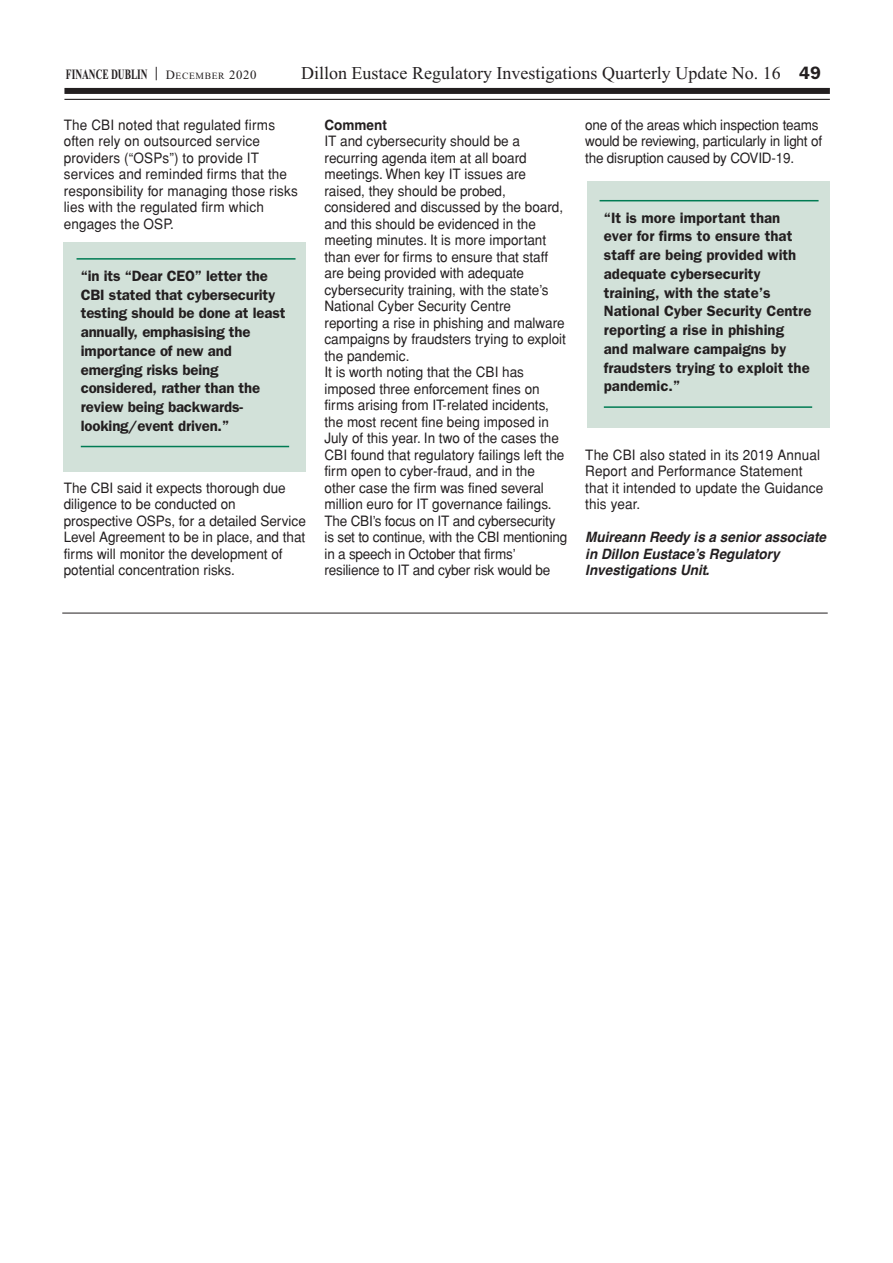
<style>
.page{position:relative;width:893px;height:1263px;background:#fff}
.page>*{position:absolute;margin:0;border:0;box-sizing:border-box;transform-origin:0 0}
.t1{font:18px "Times New Roman";color:#231f20}
.t2{font:600 15px/18.8px "Franklin Gothic";color:#231f20}
.t3{font:14.25px/16.5px "Helvetica";color:#231f20;scale:.95 1}
.t4{font:italic 700 14.25px/16.5px "Helvetica";color:#231f20;scale:.95 1}
.t5{font:700 14.25px "Times New Roman";color:#231f20;scale:.66 1}
.t6{font:700 14.25px "Helvetica";color:#231f20;scale:.95 1}
.s1{font-size:15px}
.s2{font-weight:400;font-size:12.75px}
.s3{font-weight:400;font-size:9.6px}
.s4{font-family:"Franklin Gothic";font-weight:600}
.s5{font-family:"Helvetica Neue"}
</style>
<div class="page">
<div style="left:64px;top:88px;width:766px;height:6px;background:#231f20"></div>
<hr style="left:64px;top:99px;width:766px;height:1px;background:#231f20">
<div style="left:64px;top:242px;width:242px;height:229px;background:#d2e1d9"></div>
<hr style="left:77px;top:258px;width:219px;height:2px;background:#007b53">
<hr style="left:81px;top:446px;width:208px;height:1px;background:#007b53">
<div style="left:587px;top:182px;width:242px;height:246px;background:#d2e1d9"></div>
<hr style="left:600px;top:200px;width:219px;height:1px;background:#007b53">
<hr style="left:604px;top:406px;width:208px;height:2px;background:#007b53">
<hr style="left:62px;top:613px;width:766px;height:1px;background:#231f20">
<p class="t5" style="left:66px;top:69px;width:290px">FINANCE DUBLIN <span class="s1">|</span> <span class="s2">D</span><span class="s3">ECEMBER</span> <span class="s2">2020</span></p>
<p class="t1" style="left:301px;top:62px;width:521px">Dillon Eustace Regulatory Investigations Quarterly Update No. 16 <span class="s4">49</span></p>
<p class="t3" style="left:64px;top:117px;width:248px">The CBI noted that regulated firms often rely on outsourced service providers (“OSPs”) to provide IT services and reminded firms that the responsibility for managing those risks lies with the regulated firm which engages the OSP.</p>
<p class="t3" style="left:585px;top:117px;width:251px">one of the areas which inspection teams would be reviewing, particularly in light of the disruption caused by COVID-19.</p>
<p class="t6" style="left:325px;top:117px;width:67px">Comment</p>
<p class="t3" style="left:325px;top:133px;width:257px">IT and cybersecurity should be a recurring agenda item at all board meetings. When key IT issues are raised, they should be probed, considered and discussed by the board, and this should be evidenced in the meeting minutes. It is more important than ever for firms to ensure that staff are being provided with adequate cybersecurity training, with the state’s National Cyber Security Centre reporting a rise in phishing and malware campaigns by fraudsters trying to exploit the pandemic.<br>It is worth noting that the CBI has imposed three enforcement fines on firms arising from IT-related incidents, the most recent fine being imposed in July of this year. In two of the cases the CBI found that regulatory failings left the firm open to cyber-fraud, and in the other case the firm was fined several million euro for IT governance failings.<br>The CBI’s focus on IT and cybersecurity is set to continue, with the CBI mentioning in a speech in October that firms’ resilience to IT and cyber risk would be</p>
<p class="t2" style="left:604px;top:208px;width:209px">“It is more important than ever for firms to ensure that staff are being provided with adequate cybersecurity training, with the state’s<br>National Cyber Security Centre reporting a rise in phishing and malware campaigns by fraudsters trying to exploit the pandemic.”</p>
<p class="t2" style="left:81px;top:266px;width:206px">“in its “Dear CEO” letter the<br>CBI stated that cybersecurity testing should be done at least annually, emphasising the importance of new and emerging risks being considered, rather than the review being backwards&shy;looking/event driven.”</p>
<p class="t3" style="left:585px;top:447px;width:252px">The CBI also stated in its 2019 Annual<br>Report and Performance Statement that it intended to update the Guidance this year.</p>
<p class="t4" style="left:585px;top:529px;width:255px">Muireann Reedy is a senior associate in Dillon Eustace’s Regulatory<br>Investigations Unit<span class="s5">.</span></p>
<p class="t3" style="left:64px;top:480px;width:256px">The CBI said it expects thorough due diligence to be conducted on prospective OSPs, for a detailed Service Level Agreement to be in place, and that firms will monitor the development of potential concentration risks.</p>
</div>
